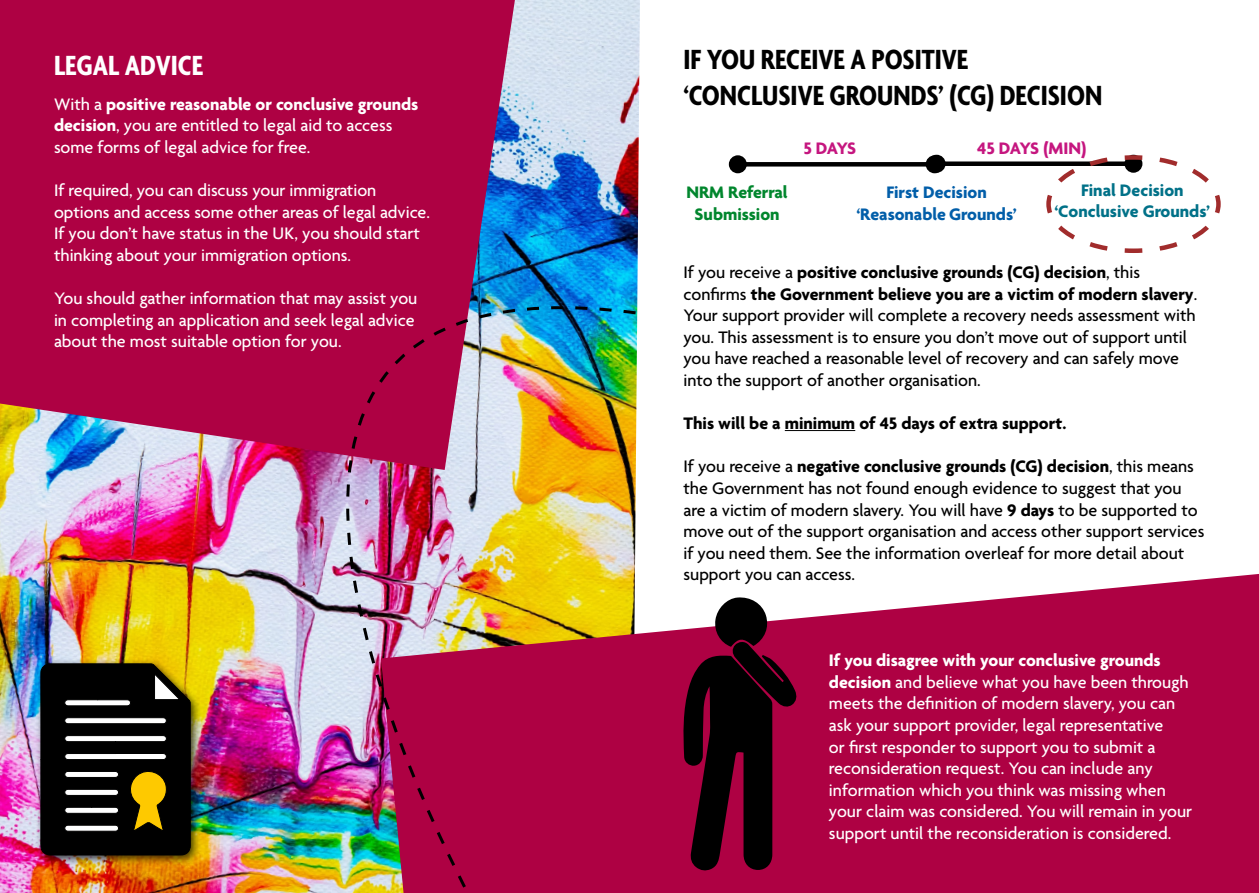
<style>
.page{position:relative;width:1259px;height:893px;background:#fff}
.page>*{position:absolute;margin:0;border:0;box-sizing:border-box;transform-origin:0 0}
.t1{font:700 condensed 30px/36px "Agenda";color:#000}
.t2{font:700 condensed 30px "Agenda";color:#fff}
.t3{font:500 18px/21.6px "Agenda";color:#fff}
.t4{font:500 18px/21.6px "Agenda";color:#000}
.t5{font:700 18px "Agenda";color:#000}
.t6{font:700 18px/21.6px "Agenda";color:#025ea9;text-align:center}
.t7{font:700 18px/21.6px "Agenda";color:#007188;text-align:center}
.t8{font:700 18px/21.6px "Agenda";color:#01862d;text-align:center}
.t9{font:700 18px "Agenda";letter-spacing:-.03em;color:#c5167f}
.s1{font-weight:700}
</style>
<div class="page">
<img style="left:0;top:0;width:640px;height:893px">
<div style="left:0;top:0;width:515px;height:470px;background:#ae0143"></div>
<svg style="left:639px;top:574px;width:620px;height:319px;background:#b51854"></svg>
<hr style="left:785px;top:430px;width:70px;height:1px;background:#000">
<div style="left:738px;top:162px;width:196px;height:5px;background:#000"></div>
<div style="left:729px;top:155px;width:18px;height:18px;background:#000;border-radius:50%"></div>
<svg style="left:925px;top:155px;width:18px;height:18px"></svg>
<div style="left:936px;top:161px;width:197px;height:5px;background:#000"></div>
<div style="left:927px;top:155px;width:18px;height:18px;background:#000;border-radius:50%"></div>
<svg style="left:1044px;top:154px;width:177px;height:99px"></svg>
<svg style="left:682px;top:596px;width:115px;height:275px;background:#54112b"></svg>
<div style="left:35px;top:658px;width:167px;height:208px;background:#000;opacity:.75"></div>
<svg style="left:40px;top:663px;width:50px;height:193px;background:#1c1b1c"></svg>
<img style="left:90px;top:242px;width:549px;height:651px">
<h1 class="t2" style="left:54px;top:50px;width:151px">LEGAL ADVICE</h1>
<p class="t3" style="left:54px;top:94px;width:366px">With a <span class="s1">positive reasonable or conclusive grounds decision</span>, you are entitled to legal aid to access some forms of legal advice for free.</p>
<p class="t3" style="left:54px;top:181px;width:377px">If required, you can discuss your immigration options and access some other areas of legal advice.<br>If you don’t have status in the UK, you should start thinking about your immigration options.</p>
<p class="t3" style="left:54px;top:289px;width:365px">You should gather information that may assist you in completing an application and seek legal advice about the most suitable option for you.</p>
<h1 class="t1" style="left:683px;top:43px;width:420px">IF YOU RECEIVE A POSITIVE ‘CONCLUSIVE GROUNDS’ (CG) DECISION</h1>
<p class="t9" style="left:803px;top:138px;width:54px">5 DAYS</p>
<p class="t9" style="left:977px;top:138px;width:111px">45 DAYS (MIN)</p>
<p class="t8" style="left:686px;top:183px;width:103px">NRM Referral<br>Submission</p>
<p class="t6" style="left:856px;top:183px;width:162px">First Decision ‘Reasonable Grounds’</p>
<p class="t7" style="left:1054px;top:180px;width:157px">Final Decision ‘Conclusive Grounds’</p>
<p class="t4" style="left:683px;top:262px;width:515px">If you receive a <span class="s1">positive conclusive grounds (CG) decision</span>, this confirms <span class="s1">the Government believe you are a victim of modern slavery</span>.<br>Your support provider will complete a recovery needs assessment with you. This assessment is to ensure you don’t move out of support until you have reached a reasonable level of recovery and can safely move into the support of another organisation.</p>
<p class="t5" style="left:683px;top:414px;width:384px">This will be a minimum of 45 days of extra support.</p>
<p class="t4" style="left:683px;top:457px;width:522px">If you receive a <span class="s1">negative conclusive grounds (CG) decision</span>, this means the Government has not found enough evidence to suggest that you are a victim of modern slavery. You will have <span class="s1">9 days</span> to be supported to move out of the support organisation and access other support services if you need them. See the information overleaf for more detail about support you can access.</p>
<p class="t3" style="left:829px;top:651px;width:365px"><span class="s1">If you disagree with your conclusive grounds decision</span> and believe what you have been through meets the definition of modern slavery, you can ask your support provider, legal representative<br>or first responder to support you to submit a reconsideration request. You can include any information which you think was missing when your claim was considered. You will remain in your support until the reconsideration is considered.</p>
</div>
